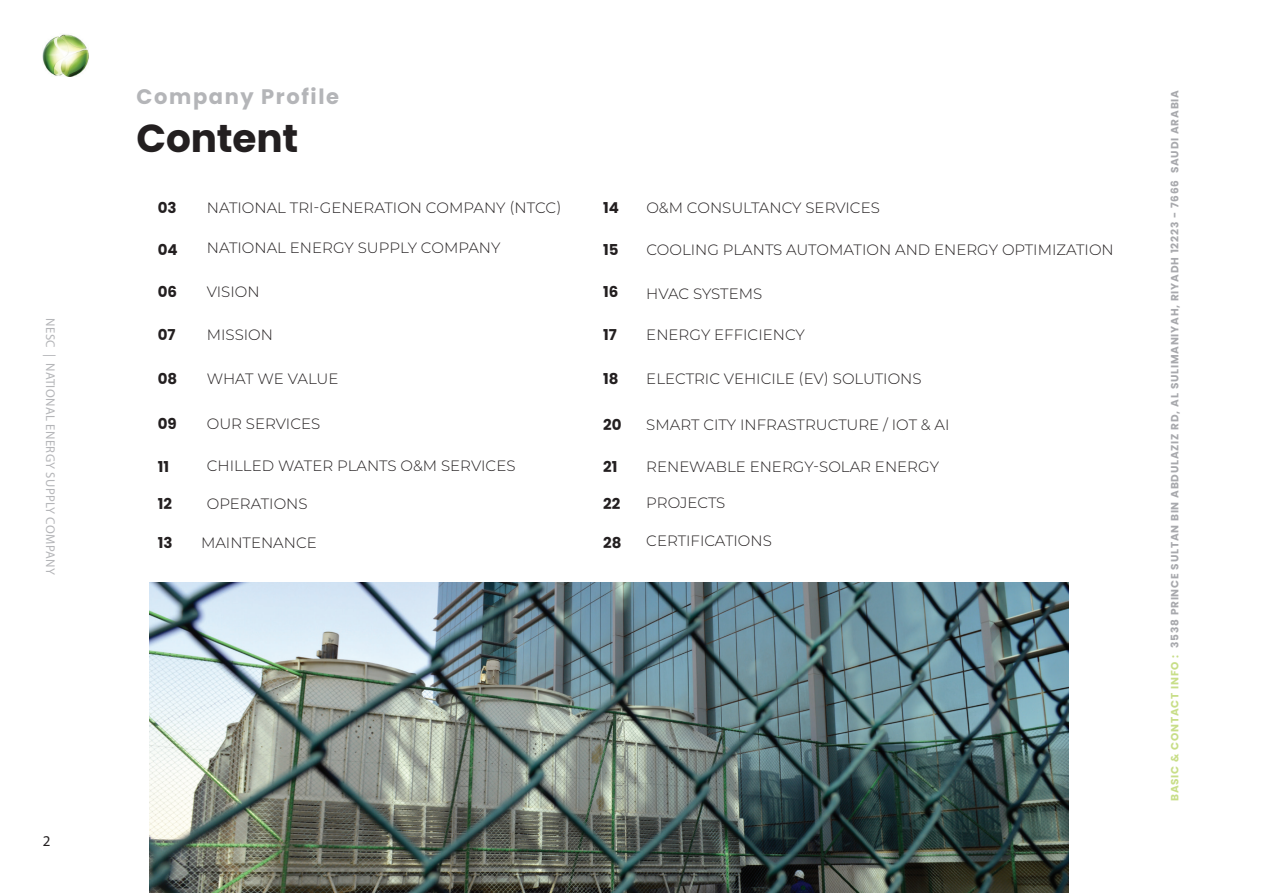
<style>
.page{position:relative;width:1263px;height:893px;background:#fff}
.page>*{position:absolute;margin:0;border:0;box-sizing:border-box;transform-origin:0 0}
.t1{font:700 39px "Poppins";letter-spacing:-.005em;color:#231f20}
.t2{font:700 21px "Poppins";letter-spacing:.075em;color:#b4b5b8}
.t3{font:300 15px "Montserrat";color:#231f20}
.t4{font:700 15px "Poppins";letter-spacing:-.005em;color:#231f20}
.t5{font:15px "Myriad Pro";color:#231f20}
.t6{font:12.75px "Myriad Pro";letter-spacing:.03em;color:#b4b5b8}
.t7{font:700 10.5px "Poppins";letter-spacing:.075em;color:#a8a9ad}
.s1{color:#c8de88}
</style>
<div class="page">
<img style="left:43px;top:34px;width:46px;height:43px">
<img style="left:150px;top:582px;width:918px;height:311px">
<p class="t6" style="left:58px;top:318px;width:258px;rotate:90deg">NESC | NATIONAL ENERGY SUPPLY COMPANY</p>
<p class="t5" style="left:43px;top:832px;width:9px">2</p>
<h2 class="t2" style="left:137px;top:84px;width:204px">Company Profile</h2>
<h1 class="t1" style="left:137px;top:116px;width:163px">Content</h1>
<p class="t4" style="left:158px;top:199px;width:20px">03</p>
<p class="t4" style="left:158px;top:241px;width:21px">04</p>
<p class="t4" style="left:158px;top:283px;width:21px">06</p>
<p class="t4" style="left:158px;top:326px;width:19px">07</p>
<p class="t4" style="left:158px;top:370px;width:21px">08</p>
<p class="t4" style="left:158px;top:415px;width:20px">09</p>
<p class="t4" style="left:158px;top:458px;width:13px">11</p>
<p class="t4" style="left:158px;top:495px;width:16px">12</p>
<p class="t4" style="left:158px;top:534px;width:16px">13</p>
<p class="t3" style="left:207px;top:197px;width:356px">NATIONAL TRI-GENERATION COMPANY (NTCC)</p>
<p class="t3" style="left:207px;top:238px;width:295px">NATIONAL ENERGY SUPPLY COMPANY</p>
<p class="t3" style="left:207px;top:282px;width:54px">VISION</p>
<p class="t3" style="left:207px;top:325px;width:68px">MISSION</p>
<p class="t3" style="left:207px;top:369px;width:133px">WHAT WE VALUE</p>
<p class="t3" style="left:207px;top:413px;width:115px">OUR SERVICES</p>
<p class="t3" style="left:207px;top:455px;width:310px">CHILLED WATER PLANTS O&amp;M SERVICES</p>
<p class="t3" style="left:207px;top:494px;width:102px">OPERATIONS</p>
<p class="t3" style="left:201px;top:533px;width:117px">MAINTENANCE</p>
<p class="t4" style="left:603px;top:199px;width:17px">14</p>
<p class="t4" style="left:603px;top:241px;width:17px">15</p>
<p class="t3" style="left:646px;top:239px;width:469px">COOLING PLANTS AUTOMATION AND ENERGY OPTIMIZATION</p>
<p class="t3" style="left:646px;top:197px;width:235px">O&amp;M CONSULTANCY SERVICES</p>
<p class="t4" style="left:603px;top:283px;width:17px">16</p>
<p class="t4" style="left:603px;top:326px;width:15px">17</p>
<p class="t4" style="left:603px;top:370px;width:17px">18</p>
<p class="t4" style="left:603px;top:416px;width:20px">20</p>
<p class="t4" style="left:603px;top:458px;width:16px">21</p>
<p class="t4" style="left:603px;top:495px;width:19px">22</p>
<p class="t4" style="left:603px;top:534px;width:20px">28</p>
<p class="t3" style="left:646px;top:283px;width:117px">HVAC SYSTEMS</p>
<p class="t3" style="left:646px;top:325px;width:160px">ENERGY EFFICIENCY</p>
<p class="t3" style="left:646px;top:369px;width:277px">ELECTRIC VEHICILE (EV) SOLUTIONS</p>
<p class="t3" style="left:646px;top:414px;width:305px">SMART CITY INFRASTRUCTURE / IOT &amp; AI</p>
<p class="t3" style="left:646px;top:457px;width:294px">RENEWABLE ENERGY-SOLAR ENERGY</p>
<p class="t3" style="left:646px;top:492px;width:81px">PROJECTS</p>
<p class="t3" style="left:646px;top:531px;width:127px">CERTIFICATIONS</p>
<p class="t7" style="left:1169px;top:801px;width:712px;rotate:-90deg"><span class="s1">BASIC &amp; CONTACT INFO :</span> 3538 PRINCE SULTAN BIN ABDULAZIZ RD, AL SULIMANIYAH, RIYADH 12223 - 7666 SAUDI ARABIA</p>
</div>
